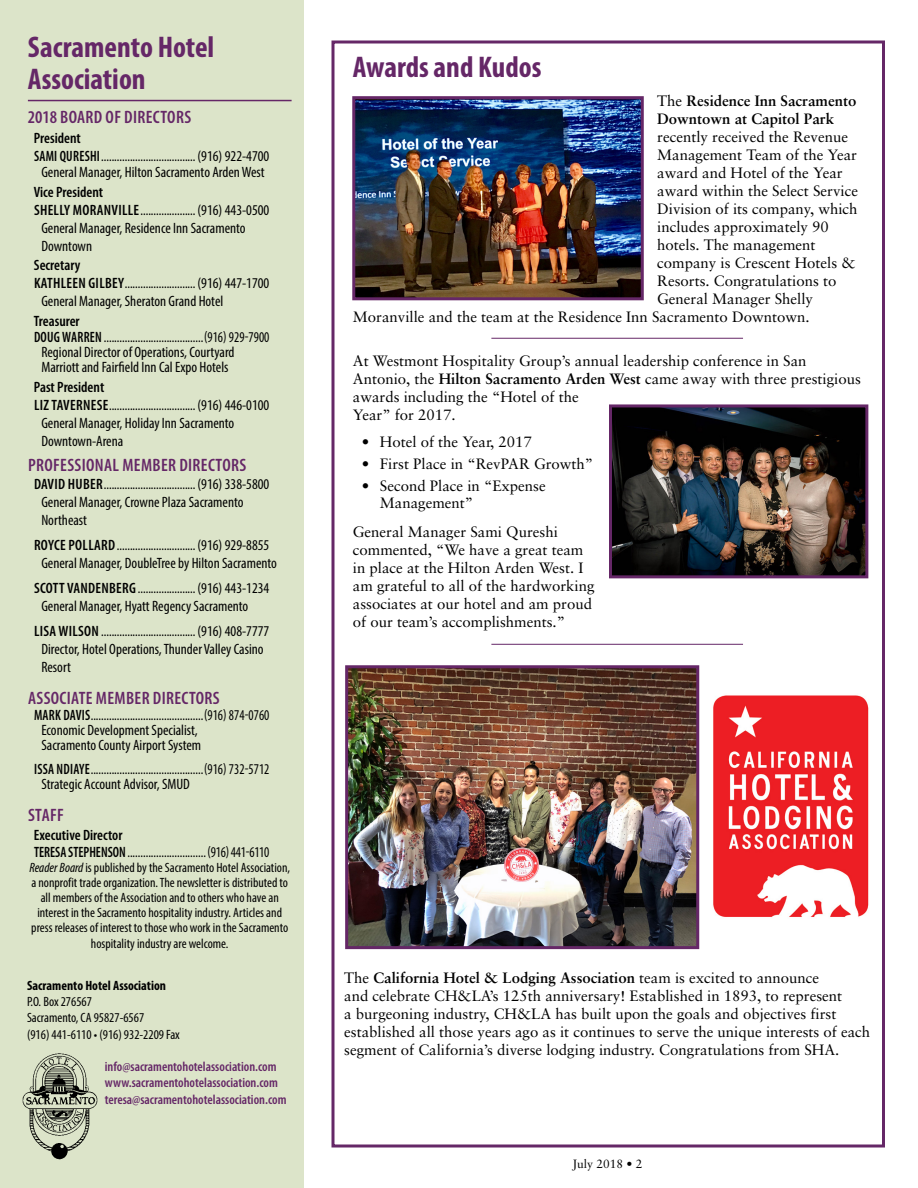
<style>
.page{position:relative;width:918px;height:1188px;background:#fff}
.page>*{position:absolute;margin:0;border:0;box-sizing:border-box;transform-origin:0 0}
.t1{font:700 condensed 30px/31.5px "Myriad Pro";color:#652767}
.t2{font:600 condensed 18px "Myriad Pro";letter-spacing:.02em;color:#652767}
.t3{font:15px/18px "Sabon";color:#000}
.t4{font:condensed 15px/18px "Myriad Pro";color:#000;scale:.9 1}
.t5{font:condensed 15px/15px "Myriad Pro";color:#000}
.t6{font:condensed 15px/16.5px "Myriad Pro";letter-spacing:-.02em;color:#000;scale:.9 1}
.t7{font:700 15px/18px "Sabon";color:#000}
.t8{font:600 condensed 15px "Myriad Pro";color:#000}
.t9{font:condensed 13.5px/15px "Myriad Pro";color:#000;text-align:center}
.t10{font:600 condensed 13.5px/16.5px "Myriad Pro";color:#652767}
.t11{font:700 condensed 13.5px "Myriad Pro";color:#000}
.t12{font:12px "Sabon";color:#000}
.s1{font-weight:600}
.s2{font-style:italic}
.s3{font-weight:400}
.s4{font-weight:700}
</style>
<div class="page">
<div style="left:0;top:0;width:304px;height:1188px;background:#dce4c9"></div>
<div style="left:332px;top:40px;width:553px;height:1108px;border:3px solid #652767"></div>
<hr style="left:28px;top:100px;width:264px;height:1px;background:#652767">
<img style="left:23px;top:1053px;width:75px;height:106px">
<img style="left:356px;top:100px;width:284px;height:196px">
<div style="left:352px;top:96px;width:292px;height:204px;border:3px solid #652767"></div>
<img style="left:613px;top:408px;width:251px;height:166px">
<div style="left:609px;top:404px;width:259px;height:174px;border:3px solid #652767"></div>
<img style="left:349px;top:669px;width:346px;height:276px">
<div style="left:345px;top:665px;width:354px;height:284px;border:3px solid #652767"></div>
<img style="left:713px;top:695px;width:156px;height:222px">
<hr style="left:491px;top:338px;width:252px;height:1px;background:#652767">
<hr style="left:491px;top:644px;width:252px;height:1px;background:#652767">
<h1 class="t1" style="left:28px;top:31px;width:188px">Sacramento Hotel<br>Association</h1>
<p class="t2" style="left:28px;top:106px;width:165px">2018 BOARD OF DIRECTORS</p>
<p class="t4" style="left:34px;top:129px;width:263px"><span class="s1">President<br>SAMI QURESHI</span>.................................... (916) 922-4700</p>
<p class="t5" style="left:41px;top:165px;width:225px">General Manager, Hilton Sacramento Arden West</p>
<p class="t8" style="left:34px;top:183px;width:71px">Vice President</p>
<p class="t4" style="left:34px;top:201px;width:263px"><span class="s1">SHELLY MORANVILLE</span>..................... (916) 443-0500</p>
<p class="t5" style="left:41px;top:220px;width:206px">General Manager, Residence Inn Sacramento</p>
<p class="t5" style="left:41px;top:238px;width:52px">Downtown</p>
<p class="t8" style="left:34px;top:256px;width:48px">Secretary</p>
<p class="t4" style="left:34px;top:274px;width:263px"><span class="s1">KATHLEEN GILBEY</span>........................... (916) 447-1700</p>
<p class="t5" style="left:41px;top:294px;width:183px">General Manager, Sheraton Grand Hotel</p>
<p class="t4" style="left:34px;top:313px;width:263px;line-height:16.5px"><span class="s1">Treasurer<br>DOUG WARREN</span> ......................................(916) 929-7900</p>
<p class="t5" style="left:41px;top:345px;width:195px">Regional Director of Operations, Courtyard<br>Marriott and Fairfield Inn Cal Expo Hotels</p>
<p class="t8" style="left:34px;top:378px;width:72px">Past President</p>
<p class="t4" style="left:34px;top:396px;width:263px"><span class="s1">LIZ TAVERNESE</span>................................. (916) 446-0100</p>
<p class="t5" style="left:41px;top:415px;width:194px">General Manager, Holiday Inn Sacramento</p>
<p class="t5" style="left:41px;top:433px;width:83px">Downtown-Arena</p>
<p class="t2" style="left:28px;top:454px;width:220px">PROFESSIONAL MEMBER DIRECTORS</p>
<p class="t4" style="left:41px;top:475px;width:255px;text-indent:-7px"><span class="s1">DAVID HUBER</span>................................... (916) 338-5800<br>General Manager, Crowne Plaza Sacramento<br>Northeast</p>
<p class="t4" style="left:34px;top:536px;width:271px;text-align:center"><span class="s1">ROYCE POLLARD</span>.............................. (916) 929-8855<br>General Manager, DoubleTree by Hilton Sacramento</p>
<p class="t4" style="left:41px;top:579px;width:255px;text-indent:-7px"><span class="s1">SCOTT VANDENBERG</span> ...................... (916) 443-1234<br>General Manager, Hyatt Regency Sacramento</p>
<p class="t4" style="left:41px;top:622px;width:255px;text-indent:-7px"><span class="s1">LISA WILSON</span> .................................... (916) 408-7777<br>Director, Hotel Operations, Thunder Valley Casino<br>Resort</p>
<p class="t2" style="left:28px;top:687px;width:193px">ASSOCIATE MEMBER DIRECTORS</p>
<p class="t4" style="left:41px;top:708px;width:255px;line-height:15px;text-indent:-7px"><span class="s1">MARK DAVIS</span>...........................................(916) 874-0760<br>Economic Development Specialist,<br>Sacramento County Airport System</p>
<p class="t4" style="left:41px;top:761px;width:255px;line-height:15px;text-indent:-7px"><span class="s1">ISSA NDIAYE</span>...........................................(916) 732-5712<br>Strategic Account Advisor, SMUD</p>
<p class="t2" style="left:28px;top:804px;width:37px">STAFF</p>
<p class="t6" style="left:34px;top:827px;width:263px"><span class="s1">Executive Director<br>TERESA STEPHENSON</span>..............................(916) 441-6110</p>
<p class="t9" style="left:29px;top:860px;width:262px"><span class="s2">Reader Board</span> is published by the Sacramento Hotel Association, a nonprofit trade organization. The newsletter is distributed to all members of the Association and to others who have an interest in the Sacramento hospitality industry. Articles and press releases of interest to those who work in the Sacramento</p>
<p class="t9" style="left:91px;top:936px;width:139px">hospitality industry are welcome.</p>
<p class="t11" style="left:27px;top:977px;width:141px">Sacramento Hotel Association</p>
<p class="t9" style="left:27px;top:993px;width:154px;line-height:16.5px;text-align:left">P.O. Box 276567<br>Sacramento, CA 95827-6567<br>(916) 441-6110 • (916) 932-2209 Fax</p>
<p class="t10" style="left:105px;top:1058px;width:183px">info@sacramentohotelassociation.com www.sacramentohotelassociation.com teresa@sacramentohotelassociation.com</p>
<h1 class="t1" style="left:353px;top:50px;width:190px">Awards and Kudos</h1>
<p class="t7" style="left:657px;top:91px;width:201px"><span class="s3">The</span> Residence Inn Sacramento<br>Downtown at Capitol Park</p>
<p class="t3" style="left:657px;top:127px;width:192px">recently received the Revenue</p>
<p class="t3" style="left:657px;top:145px;width:201px">Management Team of the Year</p>
<p class="t3" style="left:657px;top:163px;width:187px">award and Hotel of the Year</p>
<p class="t3" style="left:657px;top:181px;width:202px">award within the Select Service</p>
<p class="t3" style="left:657px;top:199px;width:202px">Division of its company, which</p>
<p class="t3" style="left:657px;top:217px;width:173px">includes approximately 90</p>
<p class="t3" style="left:657px;top:235px;width:160px">hotels. The management</p>
<p class="t3" style="left:657px;top:253px;width:200px">company is Crescent Hotels &amp;</p>
<p class="t3" style="left:657px;top:271px;width:181px">Resorts. Congratulations to</p>
<p class="t3" style="left:657px;top:289px;width:157px">General Manager Shelly</p>
<p class="t3" style="left:353px;top:307px;width:458px">Moranville and the team at the Residence Inn Sacramento Downtown.</p>
<p class="t3" style="left:353px;top:352px;width:510px">At Westmont Hospitality Group’s annual leadership conference in San Antonio, the <span class="s4">Hilton Sacramento Arden West</span> came away with three prestigious awards including the “Hotel of the<br>Year” for 2017.</p>
<p class="t3" style="left:362px;top:433px;width:172px">• Hotel of the Year, 2017</p>
<p class="t3" style="left:362px;top:454px;width:233px">• First Place in “RevPAR Growth”</p>
<p class="t3" style="left:380px;top:477px;width:167px;line-height:17.2px;text-indent:-18px">• Second Place in “Expense<br>Management”</p>
<p class="t3" style="left:353px;top:523px;width:243px">General Manager Sami Qureshi commented, “We have a great team in place at the Hilton Arden West. I am grateful to all of the hardworking associates at our hotel and am proud of our team’s accomplishments.”</p>
<p class="t3" style="left:344px;top:969px;width:527px">The <span class="s4">California Hotel &amp; Lodging Association</span> team is excited to announce<br>and celebrate CH&amp;LA’s 125th anniversary! Established in 1893, to represent<br>a burgeoning industry, CH&amp;LA has built upon the goals and objectives first established all those years ago as it continues to serve the unique interests of each segment of California’s diverse lodging industry. Congratulations from SHA.</p>
<p class="t12" style="left:572px;top:1157px;width:72px">July 2018 • 2</p>
</div>
